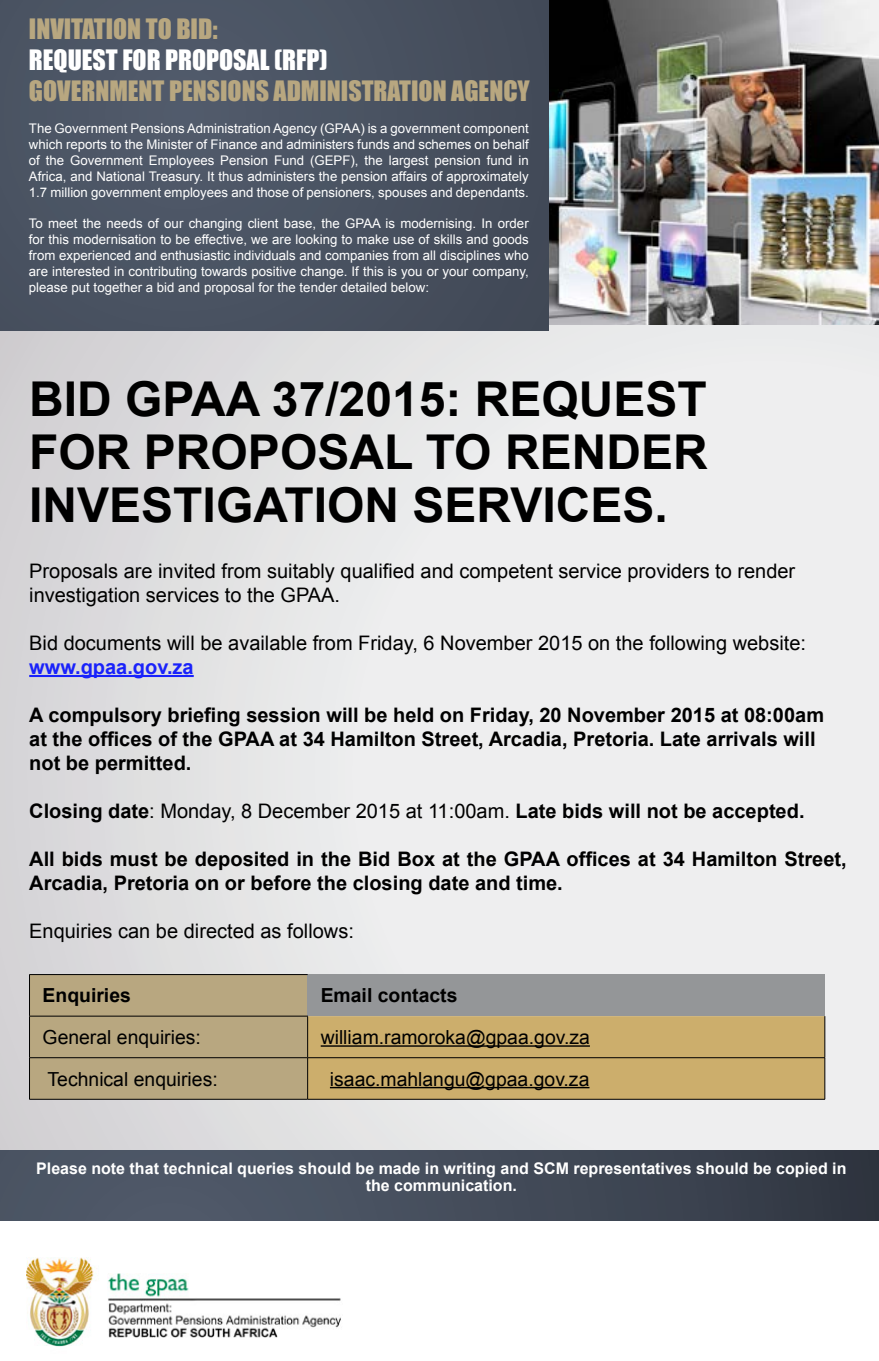
<style>
.page{position:relative;width:879px;height:1361px;background:#fff}
.page>*{position:absolute;margin:0;border:0;box-sizing:border-box;transform-origin:0 0}
.t1{font:700 48px/52.8px "Arial";color:#000;text-align:justify}
.t2{font:25.8px "Impact";color:#b8a780}
.t3{font:25.8px "Impact";color:#fff}
.t4{font:700 20px/24px "Arial";color:#000}
.t5{font:20px/24px "Arial";color:#000}
.t6{font:700 20px "Arial";color:#1922fb}
.t7{font:19.4px "Arial";color:#000}
.t8{font:700 19.4px "Arial";color:#000}
.t9{font:700 16px/17.6px "Arial";color:#fff;text-align:center}
.t10{font:13.2px/15.8px "Arial";color:#fff;text-align:justify}
.s1{font-weight:400}
</style>
<div class="page">
<div style="left:0;top:283px;width:879px;height:868px;background:linear-gradient(to right,#dad9db,#f4f5f5)"></div>
<img style="left:548px;top:0;width:331px;height:324px">
<div style="left:0;top:0;width:548px;height:330px;background:#4a5362"></div>
<div style="left:0;top:1150px;width:879px;height:70px;background:linear-gradient(to right,#535d6e,#333945)"></div>
<hr style="left:29px;top:675px;width:165px;height:2px;background:#1922fb">
<svg style="left:30px;top:974px;width:795px;height:125px;background:#b6a47b"></svg>
<hr style="left:29px;top:974px;width:279px;height:1px;background:#000">
<hr style="left:29px;top:975px;width:1px;height:41px;background:#000">
<hr style="left:29px;top:1016px;width:279px;height:1px;background:#000">
<hr style="left:29px;top:1016px;width:1px;height:41px;background:#000">
<hr style="left:29px;top:1057px;width:279px;height:1px;background:#000">
<hr style="left:29px;top:1058px;width:1px;height:41px;background:#000">
<hr style="left:307px;top:1016px;width:1px;height:41px;background:#000">
<hr style="left:824px;top:1016px;width:1px;height:41px;background:#000">
<hr style="left:308px;top:1057px;width:517px;height:1px;background:#000">
<hr style="left:307px;top:1058px;width:1px;height:41px;background:#000">
<hr style="left:824px;top:1058px;width:1px;height:41px;background:#000">
<hr style="left:29px;top:1099px;width:279px;height:1px;background:#000">
<hr style="left:308px;top:1099px;width:517px;height:1px;background:#000">
<hr style="left:321px;top:1045px;width:269px;height:1px;background:#000">
<hr style="left:330px;top:1087px;width:259px;height:1px;background:#000">
<img style="left:27px;top:1257px;width:314px;height:90px">
<h2 class="t2" style="left:29px;top:9px;width:190px">INVITATION TO BID:</h2>
<h2 class="t3" style="left:29px;top:40px;width:300px">REQUEST FOR PROPOSAL (RFP)</h2>
<h2 class="t2" style="left:29px;top:71px;width:502px">GOVERNMENT PENSIONS ADMINISTRATION AGENCY</h2>
<p class="t10" style="left:29px;top:121px;width:501px">The Government Pensions Administration Agency (GPAA) is a government component which reports to the Minister of Finance and administers funds and schemes on behalf of the Government Employees Pension Fund (GEPF), the largest pension fund in Africa, and National Treasury. It thus administers the pension affairs of approximately 1.7 million government employees and those of pensioners, spouses and dependants.</p>
<p class="t10" style="left:29px;top:216px;width:501px">To meet the needs of our changing client base, the GPAA is modernising. In order for this modernisation to be effective, we are looking to make use of skills and goods from experienced and enthusiastic individuals and companies from all disciplines who are interested in contributing towards positive change. If this is you or your company, please put together a bid and proposal for the tender detailed below:</p>
<h1 class="t1" style="left:29px;top:374px;width:680px">BID GPAA 37/2015: REQUEST FOR PROPOSAL TO RENDER INVESTIGATION SERVICES.</h1>
<h3 class="t5" style="left:29px;top:559px;width:767px">Proposals are invited from suitably qualified and competent service providers to render investigation services to the GPAA.</h3>
<h3 class="t5" style="left:29px;top:631px;width:778px">Bid documents will be available from Friday, 6 November 2015 on the following website:</h3>
<h3 class="t6" style="left:29px;top:653px;width:166px">www.gpaa.gov.za</h3>
<h3 class="t4" style="left:29px;top:703px;width:796px">A compulsory briefing session will be held on Friday, 20 November 2015 at 08:00am at the offices of the GPAA at 34 Hamilton Street, Arcadia, Pretoria. Late arrivals will not be permitted.</h3>
<h3 class="t4" style="left:29px;top:799px;width:777px">Closing date<span class="s1">: Monday, 8 December 2015 at 11:00am.</span> Late bids will not be accepted.</h3>
<h3 class="t4" style="left:29px;top:847px;width:819px">All bids must be deposited in the Bid Box at the GPAA offices at 34 Hamilton Street,<br>Arcadia, Pretoria on or before the closing date and time.</h3>
<h3 class="t5" style="left:29px;top:919px;width:326px">Enquiries can be directed as follows:</h3>
<h3 class="t8" style="left:43px;top:982px;width:90px">Enquiries</h3>
<h3 class="t8" style="left:321px;top:982px;width:138px">Email contacts</h3>
<h3 class="t7" style="left:43px;top:1024px;width:160px">General enquiries:</h3>
<h3 class="t7" style="left:321px;top:1024px;width:271px">william.ramoroka@gpaa.gov.za</h3>
<h3 class="t7" style="left:48px;top:1066px;width:172px">Technical enquiries:</h3>
<h3 class="t7" style="left:330px;top:1066px;width:261px">isaac.mahlangu@gpaa.gov.za</h3>
<p class="t9" style="left:36px;top:1160px;width:812px">Please note that technical queries should be made in writing and SCM representatives should be copied in the communication.</p>
</div>
